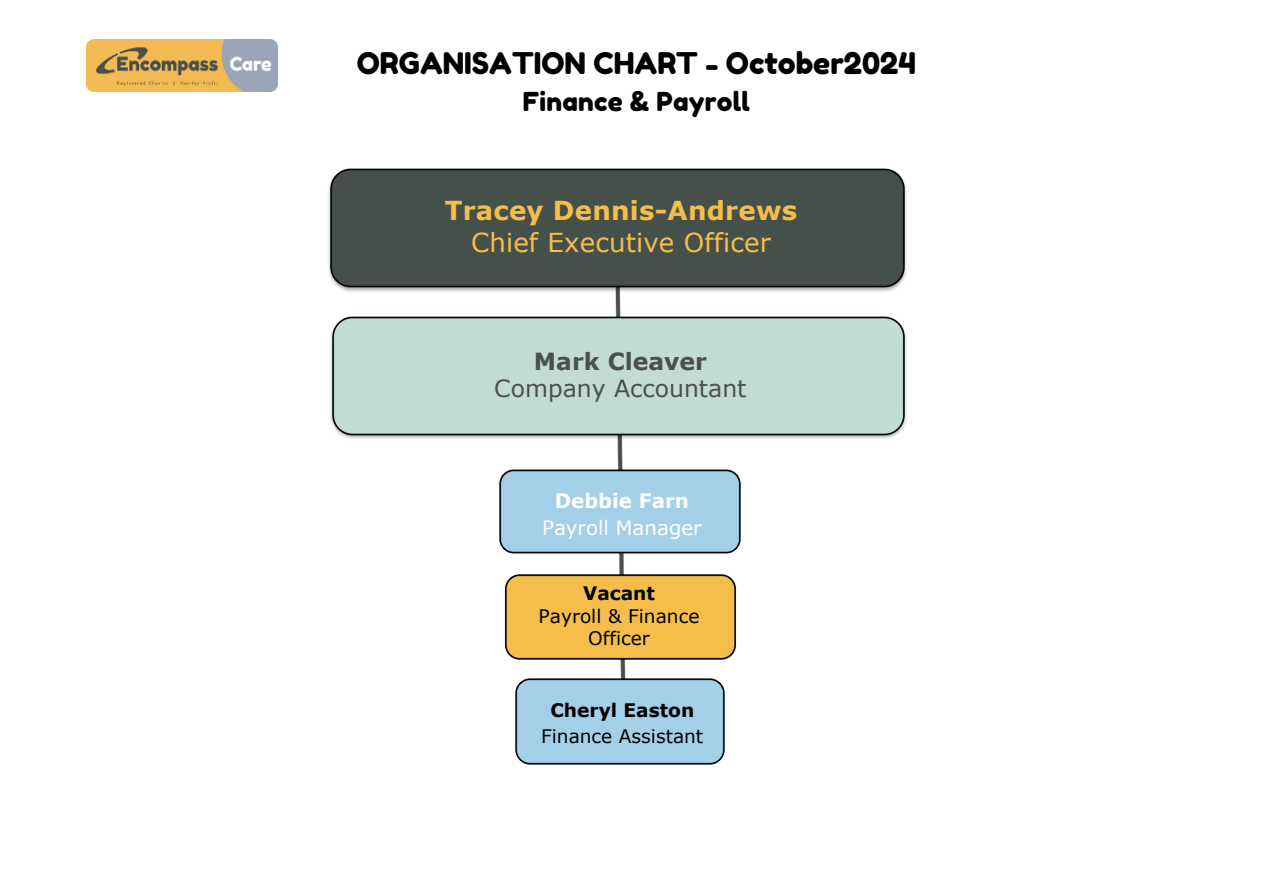
<style>
.page{position:relative;width:1263px;height:894px;background:#fff}
.page>*{position:absolute;margin:0;border:0;box-sizing:border-box;transform-origin:0 0}
.t1{font:29.85px "Fredoka One";color:#000}
.t2{font:26.1px/32.2px "Verdana";letter-spacing:.005em;color:#f5be4a;text-align:center}
.t3{font:26.1px "Fredoka One";letter-spacing:.01em;color:#000}
.t4{font:23.55px/27.3px "Verdana";color:#4a504d;text-align:center}
.t5{font:700 19.95px "Verdana";color:#fff}
.t6{font:19.8px "Verdana";color:#fff}
.t7{font:18.6px/22.4px "Verdana";color:#000;text-align:center}
.t8{font:700 18.6px "Verdana";color:#000}
.s1{font-weight:700}
</style>
<div class="page">
<img style="left:615px;top:296px;width:10px;height:374px">
<img style="left:87px;top:40px;width:190px;height:51px">
<img style="left:328px;top:168px;width:579px;height:127px">
<img style="left:330px;top:308px;width:577px;height:135px">
<img style="left:499px;top:462px;width:242px;height:99px">
<img style="left:504px;top:566px;width:233px;height:101px">
<img style="left:515px;top:670px;width:210px;height:95px">
<h2 class="t1" style="left:357px;top:45px;width:561px">ORGANISATION CHART - October2024</h2>
<h2 class="t3" style="left:523px;top:86px;width:229px">Finance &amp; Payroll</h2>
<p class="t2" style="left:445px;top:193px;width:354px"><span class="s1">Tracey Dennis-Andrews<br></span>Chief Executive Officer</p>
<p class="t4" style="left:494px;top:347px;width:254px"><span class="s1">Mark Cleaver<br></span>Company Accountant</p>
<p class="t5" style="left:555px;top:487px;width:136px">Debbie Farn</p>
<p class="t6" style="left:542px;top:515px;width:161px">Payroll Manager</p>
<p class="t8" style="left:583px;top:581px;width:73px">Vacant</p>
<p class="t7" style="left:539px;top:603px;width:162px">Payroll &amp; Finance<br>Officer</p>
<p class="t8" style="left:550px;top:697px;width:145px">Cheryl Easton</p>
<p class="t7" style="left:541px;top:724px;width:164px">Finance Assistant</p>
</div>
